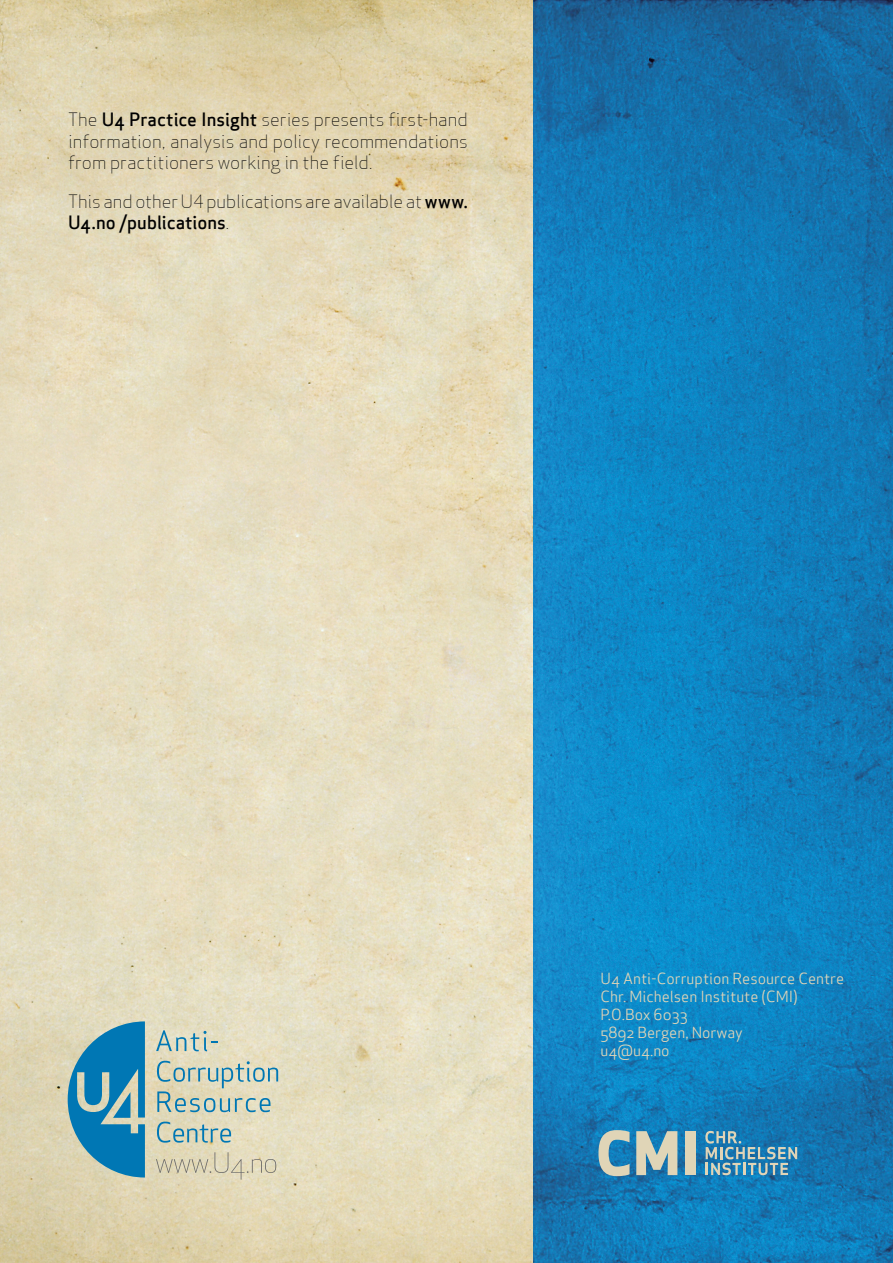
<style>
.page{position:relative;width:893px;height:1263px;background:#fff}
.page>*{position:absolute;margin:0;border:0;box-sizing:border-box;transform-origin:0 0}
.t1{font:18px/21.6px "Apex Sans Light T";letter-spacing:-.005em;color:#000;text-align:justify}
.t2{font:18px "Apex Sans Medium ST";color:#000}
.t3{font:15px/18px "Apex Sans Book ST";color:#e0d4b7}
.s1{font-family:"Apex Sans Medium ST"}
.s2{font-family:"Apex Sans Light T"}
</style>
<div class="page">
<img style="left:533px;top:0;width:360px;height:1263px">
<img style="left:0;top:0;width:533px;height:1263px">
<svg style="left:705px;top:1131px;width:92px;height:44px;background:#4d90b2"></svg>
<svg style="left:598px;top:1130px;width:31px;height:46px"></svg>
<svg style="left:636px;top:1131px;width:41px;height:44px;background:#a7bab4"></svg>
<div style="left:686px;top:1131px;width:10px;height:44px;background:#e0d5b7"></div>
<svg style="left:68px;top:1021px;width:77px;height:156px;background:#4c97b4"></svg>
<svg style="left:156px;top:1030px;width:62px;height:21px"></svg>
<svg style="left:157px;top:1061px;width:121px;height:51px;background:#bcc9ba"></svg>
<svg style="left:157px;top:1121px;width:74px;height:22px;background:#b0c4b8"></svg>
<svg style="left:156px;top:1152px;width:120px;height:27px;background:#d8d0b3"></svg>
<p class="t1" style="left:68px;top:108px;width:401px">The <span class="s1">U4 Practice Insight</span> series presents first-hand information, analysis and policy recommendations from practitioners working in the field.</p>
<p class="t1" style="left:68px;top:190px;width:401px">This and other U4 publications are available at <span class="s1">www.</span></p>
<p class="t2" style="left:68px;top:211px;width:163px">U4.no /publications<span class="s2">.</span></p>
<p class="t3" style="left:601px;top:969px;width:245px">U4 Anti-Corruption Resource Centre<br>Chr. Michelsen Institute (CMI)<br>P.O.Box 6033<br>5892 Bergen, Norway<br>u4@u4.no</p>
</div>
